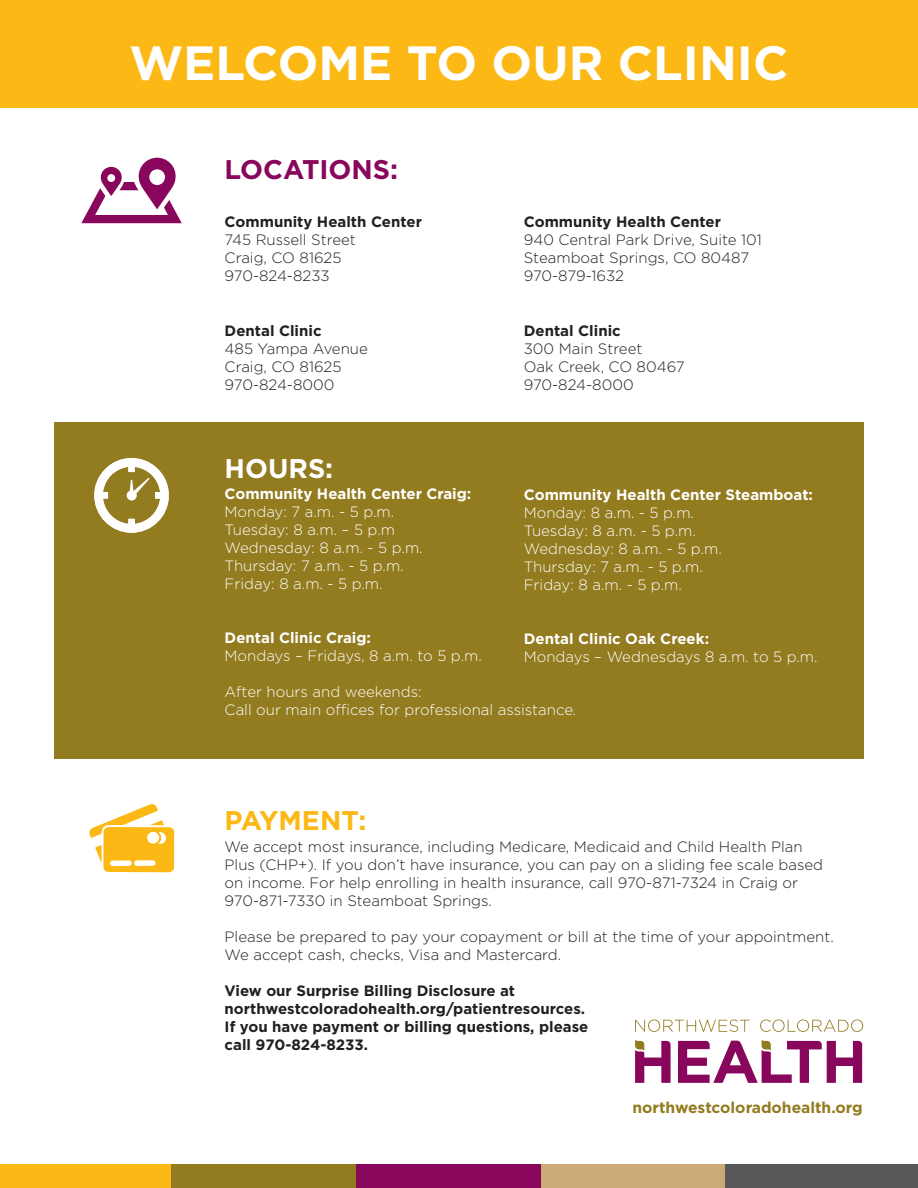
<style>
.page{position:relative;width:918px;height:1188px;background:#fff}
.page>*{position:absolute;margin:0;border:0;box-sizing:border-box;transform-origin:0 0}
.t1{font:700 48px "Gotham";color:#fff}
.t2{font:700 27px "Gotham";color:#88075d}
.t3{font:700 27px "Gotham";color:#fcb814}
.t4{font:700 27px "Gotham";color:#fff}
.t5{font:700 15.6px "Gotham";color:#937b1f}
.t6{font:300 15px/18px "Gotham";color:#231f20}
.t7{font:300 15px/18px "Gotham";color:#fff}
.t8{font:700 15px/18px "Gotham";color:#231f20}
.t9{font:700 15px "Gotham";color:#fff}
</style>
<div class="page">
<div style="left:54px;top:422px;width:810px;height:337px;background:#937b1f"></div>
<div style="left:0;top:0;width:918px;height:108px;background:#fcb814"></div>
<div style="left:0;top:1164px;width:172px;height:24px;background:#fcb814"></div>
<div style="left:172px;top:1164px;width:184px;height:24px;background:#937b1f"></div>
<div style="left:356px;top:1164px;width:185px;height:24px;background:#88075d"></div>
<div style="left:541px;top:1164px;width:185px;height:24px;background:#cbaa76"></div>
<div style="left:726px;top:1164px;width:192px;height:24px;background:#57585a"></div>
<svg style="left:635px;top:1020px;width:114px;height:12px"></svg>
<svg style="left:760px;top:1020px;width:103px;height:12px"></svg>
<svg style="left:635px;top:1040px;width:36px;height:43px"></svg>
<svg style="left:678px;top:1040px;width:184px;height:43px"></svg>
<svg style="left:81px;top:158px;width:101px;height:65px"></svg>
<svg style="left:94px;top:458px;width:75px;height:75px"></svg>
<svg style="left:89px;top:804px;width:85px;height:68px"></svg>
<h1 class="t1" style="left:129px;top:31px;width:661px">WELCOME TO OUR CLINIC</h1>
<h2 class="t2" style="left:225px;top:152px;width:175px">LOCATIONS:</h2>
<p class="t8" style="left:225px;top:213px;width:199px">Community Health Center</p>
<p class="t6" style="left:225px;top:230px;width:133px">745 Russell Street<br>Craig, CO 81625<br>970-824-8233</p>
<p class="t8" style="left:225px;top:322px;width:98px">Dental Clinic</p>
<p class="t6" style="left:225px;top:339px;width:145px">485 Yampa Avenue<br>Craig, CO 81625<br>970-824-8000</p>
<h2 class="t4" style="left:225px;top:450px;width:110px">HOURS:</h2>
<p class="t9" style="left:225px;top:484px;width:248px">Community Health Center Craig:</p>
<p class="t7" style="left:225px;top:503px;width:200px">Monday: 7 a.m. - 5 p.m.<br>Tuesday: 8 a.m. – 5 p.m<br>Wednesday: 8 a.m. - 5 p.m.<br>Thursday: 7 a.m. - 5 p.m.<br>Friday: 8 a.m. - 5 p.m.</p>
<p class="t8" style="left:524px;top:213px;width:199px">Community Health Center</p>
<p class="t6" style="left:524px;top:230px;width:239px">940 Central Park Drive, Suite 101<br>Steamboat Springs, CO 80487<br>970-879-1632</p>
<p class="t8" style="left:524px;top:322px;width:98px">Dental Clinic</p>
<p class="t6" style="left:524px;top:339px;width:162px">300 Main Street<br>Oak Creek, CO 80467<br>970-824-8000</p>
<p class="t9" style="left:524px;top:485px;width:291px">Community Health Center Steamboat:</p>
<p class="t7" style="left:524px;top:503px;width:200px">Monday: 8 a.m. - 5 p.m.<br>Tuesday: 8 a.m. - 5 p.m.<br>Wednesday: 8 a.m. - 5 p.m.<br>Thursday: 7 a.m. - 5 p.m.<br>Friday: 8 a.m. - 5 p.m.</p>
<p class="t9" style="left:225px;top:628px;width:148px">Dental Clinic Craig:</p>
<p class="t7" style="left:225px;top:647px;width:259px">Mondays – Fridays, 8 a.m. to 5 p.m.</p>
<p class="t7" style="left:225px;top:683px;width:353px">After hours and weekends:<br>Call our main offices for professional assistance.</p>
<p class="t9" style="left:524px;top:628px;width:187px">Dental Clinic Oak Creek:</p>
<p class="t7" style="left:524px;top:647px;width:295px">Mondays – Wednesdays 8 a.m. to 5 p.m.</p>
<h2 class="t3" style="left:225px;top:803px;width:143px">PAYMENT:</h2>
<p class="t6" style="left:225px;top:837px;width:600px">We accept most insurance, including Medicare, Medicaid and Child Health Plan Plus (CHP+). If you don’t have insurance, you can pay on a sliding fee scale based on income. For help enrolling in health insurance, call 970-871-7324 in Craig or 970-871-7330 in Steamboat Springs.</p>
<p class="t6" style="left:225px;top:927px;width:611px">Please be prepared to pay your copayment or bill at the time of your appointment.<br>We accept cash, checks, Visa and Mastercard.</p>
<p class="t8" style="left:225px;top:981px;width:365px">View our Surprise Billing Disclosure at northwestcoloradohealth.org/patientresources.<br>If you have payment or billing questions, please call 970-824-8233.</p>
<p class="t5" style="left:632px;top:1097px;width:232px">northwestcoloradohealth.org</p>
</div>
